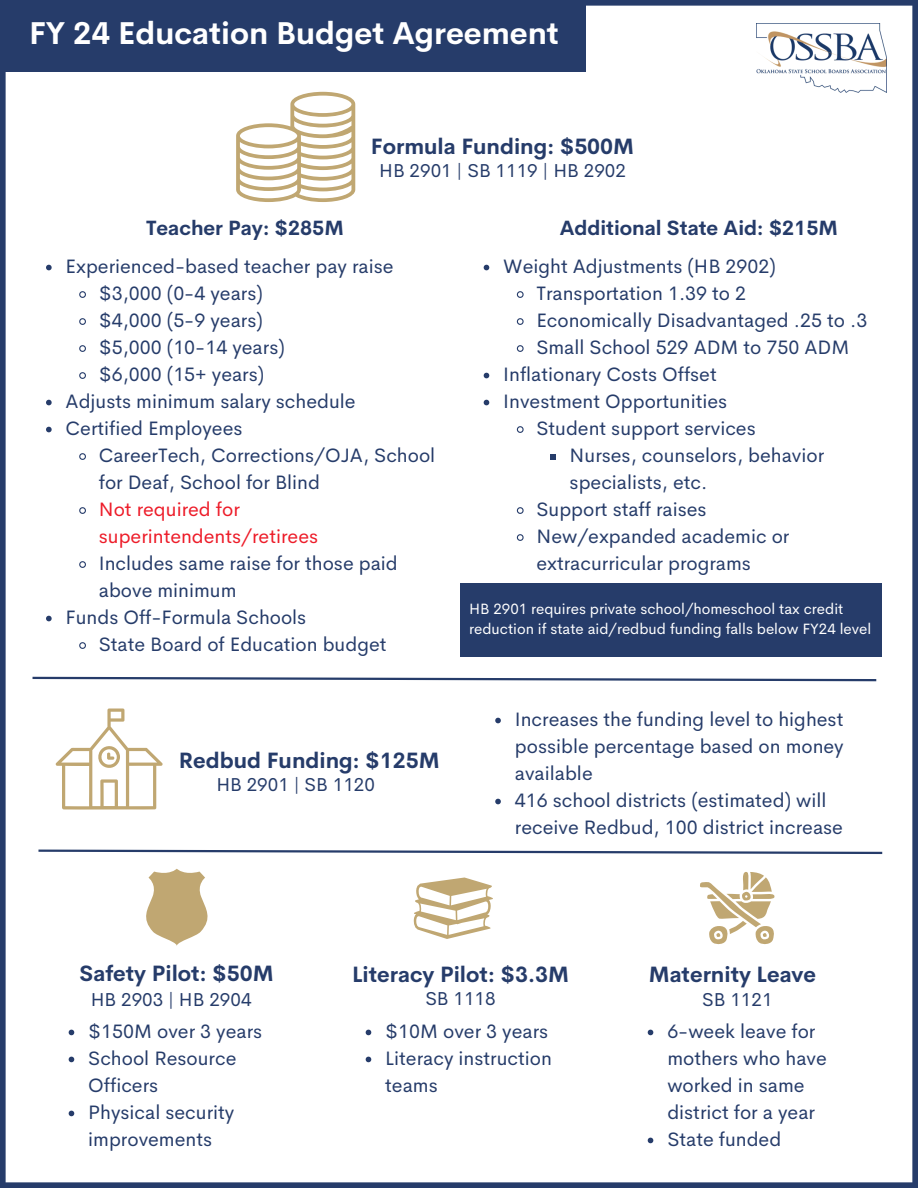
<style>
.page{position:relative;width:918px;height:1188px;background:#fff}
.page>*{position:absolute;margin:0;border:0;box-sizing:border-box;transform-origin:0 0}
.t1{font:700 30.9px "Cerebri Sans";color:#fff}
.t2{font:700 21.75px "Cerebri Sans";color:#263c6a}
.t3{font:700 20.25px "Cerebri Sans";color:#263c6a}
.t4{font:19.5px/27px "Cerebri Sans";color:#263c6a}
.t5{font:19.5px/27px "Cerebri Sans";color:#ed1c29}
.t6{font:18.75px "Cerebri Sans";color:#263c6a}
.t7{font:15px/20.2px "Cerebri Sans";color:#fff}
</style>
<div class="page">
<svg style="left:55px;top:709px;width:108px;height:101px"></svg>
<svg style="left:236px;top:92px;width:119px;height:110px"></svg>
<svg style="left:46px;top:265px;width:6px;height:5px"></svg>
<svg style="left:79px;top:291px;width:7px;height:7px"></svg>
<svg style="left:79px;top:318px;width:7px;height:7px"></svg>
<svg style="left:79px;top:345px;width:7px;height:7px"></svg>
<svg style="left:79px;top:372px;width:7px;height:7px"></svg>
<svg style="left:46px;top:400px;width:6px;height:5px"></svg>
<svg style="left:46px;top:427px;width:6px;height:5px"></svg>
<svg style="left:79px;top:453px;width:7px;height:7px"></svg>
<svg style="left:79px;top:507px;width:7px;height:7px"></svg>
<svg style="left:79px;top:561px;width:7px;height:7px"></svg>
<svg style="left:46px;top:616px;width:6px;height:5px"></svg>
<svg style="left:79px;top:642px;width:7px;height:7px"></svg>
<svg style="left:32px;top:676px;width:845px;height:6px"></svg>
<svg style="left:146px;top:869px;width:62px;height:77px"></svg>
<svg style="left:414px;top:878px;width:79px;height:61px"></svg>
<svg style="left:700px;top:872px;width:75px;height:73px"></svg>
<svg style="left:38px;top:849px;width:845px;height:5px"></svg>
<div style="left:0;top:0;width:918px;height:6px;background:#263c6a"></div>
<div style="left:0;top:1182px;width:918px;height:6px;background:#263c6a"></div>
<div style="left:912px;top:0;width:6px;height:1188px;background:#263c6a"></div>
<div style="left:0;top:3px;width:6px;height:1185px;background:#263c6a"></div>
<img style="left:757px;top:23px;width:129px;height:69px">
<svg style="left:495px;top:718px;width:6px;height:5px"></svg>
<svg style="left:495px;top:799px;width:6px;height:5px"></svg>
<svg style="left:484px;top:265px;width:5px;height:5px"></svg>
<svg style="left:516px;top:291px;width:8px;height:7px"></svg>
<svg style="left:516px;top:318px;width:8px;height:7px"></svg>
<svg style="left:516px;top:345px;width:8px;height:7px"></svg>
<svg style="left:484px;top:373px;width:5px;height:5px"></svg>
<svg style="left:484px;top:400px;width:5px;height:5px"></svg>
<svg style="left:516px;top:426px;width:8px;height:7px"></svg>
<svg style="left:550px;top:454px;width:6px;height:5px"></svg>
<svg style="left:516px;top:507px;width:8px;height:7px"></svg>
<svg style="left:516px;top:534px;width:8px;height:7px"></svg>
<svg style="left:69px;top:1030px;width:5px;height:5px"></svg>
<svg style="left:69px;top:1057px;width:5px;height:5px"></svg>
<svg style="left:69px;top:1111px;width:5px;height:5px"></svg>
<svg style="left:366px;top:1030px;width:5px;height:5px"></svg>
<svg style="left:366px;top:1057px;width:5px;height:5px"></svg>
<svg style="left:648px;top:1030px;width:5px;height:5px"></svg>
<svg style="left:648px;top:1138px;width:5px;height:5px"></svg>
<div style="left:461px;top:584px;width:421px;height:73px;background:#263c6a"></div>
<div style="left:2px;top:3px;width:584px;height:69px;background:#263c6a"></div>
<p class="t1" style="left:29px;top:13px;width:531px">FY 24 Education Budget Agreement</p>
<p class="t2" style="left:371px;top:132px;width:265px">Formula Funding: $500M</p>
<p class="t6" style="left:379px;top:158px;width:248px">HB 2901 | SB 1119 | HB 2902</p>
<p class="t3" style="left:146px;top:215px;width:199px">Teacher Pay: $285M</p>
<p class="t3" style="left:560px;top:215px;width:280px">Additional State Aid: $215M</p>
<p class="t4" style="left:503px;top:252px;width:274px">Weight Adjustments (HB 2902)</p>
<p class="t4" style="left:536px;top:279px;width:211px">Transportation 1.39 to 2</p>
<p class="t4" style="left:536px;top:306px;width:332px">Economically Disadvantaged .25 to .3</p>
<p class="t4" style="left:536px;top:333px;width:314px">Small School 529 ADM to 750 ADM</p>
<p class="t4" style="left:503px;top:360px;width:215px">Inflationary Costs Offset</p>
<p class="t4" style="left:503px;top:387px;width:225px">Investment Opportunities</p>
<p class="t4" style="left:536px;top:414px;width:221px">Student support services</p>
<p class="t4" style="left:570px;top:441px;width:256px">Nurses, counselors, behavior specialists, etc.</p>
<p class="t4" style="left:536px;top:495px;width:172px">Support staff raises</p>
<p class="t4" style="left:536px;top:522px;width:254px">New/expanded academic or extracurricular programs</p>
<p class="t4" style="left:66px;top:252px;width:329px">Experienced-based teacher pay raise</p>
<p class="t4" style="left:99px;top:279px;width:166px">$3,000 (0-4 years)</p>
<p class="t4" style="left:99px;top:306px;width:166px">$4,000 (5-9 years)</p>
<p class="t4" style="left:99px;top:333px;width:188px">$5,000 (10-14 years)</p>
<p class="t4" style="left:99px;top:360px;width:167px">$6,000 (15+ years)</p>
<p class="t4" style="left:66px;top:387px;width:291px">Adjusts minimum salary schedule</p>
<p class="t4" style="left:66px;top:414px;width:178px">Certified Employees</p>
<p class="t4" style="left:99px;top:441px;width:338px">CareerTech, Corrections/OJA, School for Deaf, School for Blind</p>
<p class="t5" style="left:99px;top:495px;width:221px">Not required for superintendents/retirees</p>
<p class="t4" style="left:99px;top:549px;width:301px">Includes same raise for those paid above minimum</p>
<p class="t4" style="left:66px;top:603px;width:242px">Funds Off-Formula Schools</p>
<p class="t4" style="left:99px;top:630px;width:289px">State Board of Education budget</p>
<p class="t7" style="left:469px;top:598px;width:404px">HB 2901 requires private school/homeschool tax credit reduction if state aid/redbud funding falls below FY24 level</p>
<p class="t2" style="left:179px;top:747px;width:262px">Redbud Funding: $125M</p>
<p class="t6" style="left:216px;top:772px;width:160px">HB 2901 | SB 1120</p>
<p class="t4" style="left:515px;top:705px;width:330px;text-align:justify">Increases the funding level to highest possible percentage based on money available</p>
<p class="t4" style="left:515px;top:786px;width:330px">416 school districts (estimated) will receive Redbud, 100 district increase</p>
<p class="t2" style="left:80px;top:959px;width:195px">Safety Pilot: $50M</p>
<p class="t2" style="left:352px;top:960px;width:218px">Literacy Pilot: $3.3M</p>
<p class="t4" style="left:385px;top:1017px;width:165px">$10M over 3 years</p>
<p class="t4" style="left:385px;top:1044px;width:168px">Literacy instruction teams</p>
<p class="t2" style="left:649px;top:960px;width:169px">Maternity Leave</p>
<p class="t4" style="left:667px;top:1017px;width:161px">6-week leave for mothers who have worked in same district for a year</p>
<p class="t4" style="left:667px;top:1125px;width:115px">State funded</p>
<p class="t6" style="left:91px;top:987px;width:162px">HB 2903 | HB 2904</p>
<p class="t6" style="left:425px;top:986px;width:72px">SB 1118</p>
<p class="t6" style="left:702px;top:987px;width:72px">SB 1121</p>
<p class="t4" style="left:88px;top:1017px;width:175px">$150M over 3 years</p>
<p class="t4" style="left:88px;top:1044px;width:150px">School Resource<br>Officers</p>
<p class="t4" style="left:88px;top:1098px;width:148px">Physical security improvements</p>
</div>
